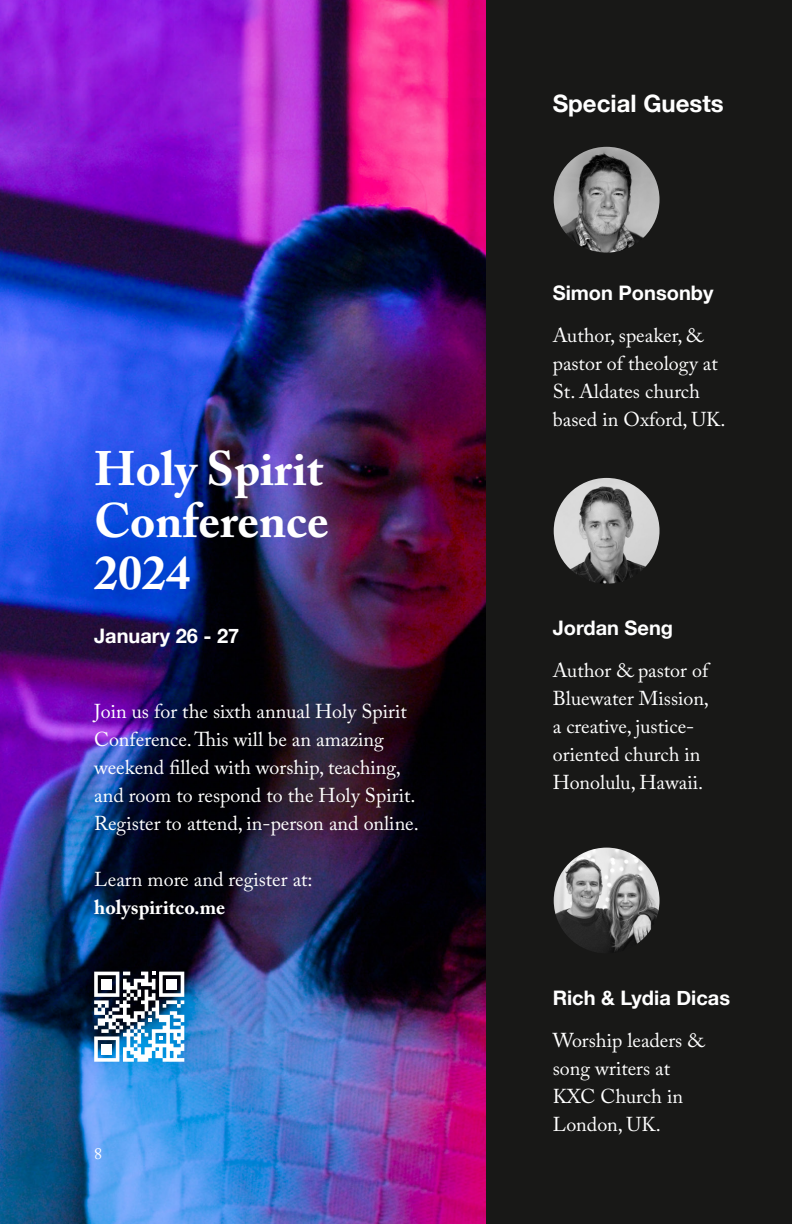
<style>
.page{position:relative;width:792px;height:1224px;background:#fff}
.page>*{position:absolute;margin:0;border:0;box-sizing:border-box;transform-origin:0 0}
.t1{font:700 48px "Adobe Caslon Pro";color:#fff}
.t2{font:700 24px "Helvetica Neue";color:#fff}
.t3{font:20px/28px "Adobe Caslon Pro";color:#fff}
.t4{font:700 20px "Helvetica Neue";color:#fff}
.t5{font:700 20px "Adobe Caslon Pro";color:#fff}
.t6{font:16px "Adobe Caslon Pro";color:#fff}
</style>
<div class="page">
<img style="left:0;top:0;width:486px;height:1224px">
<div style="left:486px;top:0;width:306px;height:1224px;background:#181817"></div>
<img style="left:94px;top:972px;width:90px;height:90px">
<div style="left:101px;top:1044px;width:11px;height:11px;background:#fff"></div>
<img style="left:554px;top:147px;width:106px;height:106px;border-radius:53px">
<img style="left:554px;top:478px;width:106px;height:106px;border-radius:53px">
<img style="left:554px;top:848px;width:106px;height:105px;border-radius:53px">
<p class="t1" style="left:94px;top:440px;width:230px">Holy Spirit</p>
<p class="t1" style="left:94px;top:492px;width:236px">Conference</p>
<p class="t1" style="left:94px;top:544px;width:97px">2024</p>
<p class="t4" style="left:94px;top:620px;width:147px">January 26 - 27</p>
<p class="t3" style="left:94px;top:697px;width:326px">Join us for the sixth annual Holy Spirit Conference. This will be an amazing weekend filled with worship, teaching, and room to respond to the Holy Spirit.<br>Register to attend, in-person and online.</p>
<p class="t3" style="left:94px;top:865px;width:220px">Learn more and register at:</p>
<p class="t5" style="left:94px;top:895px;width:133px">holyspiritco.me</p>
<p class="t6" style="left:94px;top:1144px;width:9px">8</p>
<p class="t2" style="left:553px;top:85px;width:173px">Special Guests</p>
<p class="t4" style="left:553px;top:277px;width:162px">Simon Ponsonby</p>
<p class="t3" style="left:553px;top:321px;width:174px">Author, speaker, &amp; pastor of theology at<br>St. Aldates church based in Oxford, UK.</p>
<p class="t4" style="left:553px;top:612px;width:122px">Jordan Seng</p>
<p class="t3" style="left:553px;top:656px;width:158px">Author &amp; pastor of<br>Bluewater Mission, a creative, justice&shy;oriented church in<br>Honolulu, Hawaii.</p>
<p class="t4" style="left:553px;top:982px;width:179px">Rich &amp; Lydia Dicas</p>
<p class="t3" style="left:553px;top:1026px;width:153px">Worship leaders &amp; song writers at<br>KXC Church in<br>London, UK.</p>
</div>
